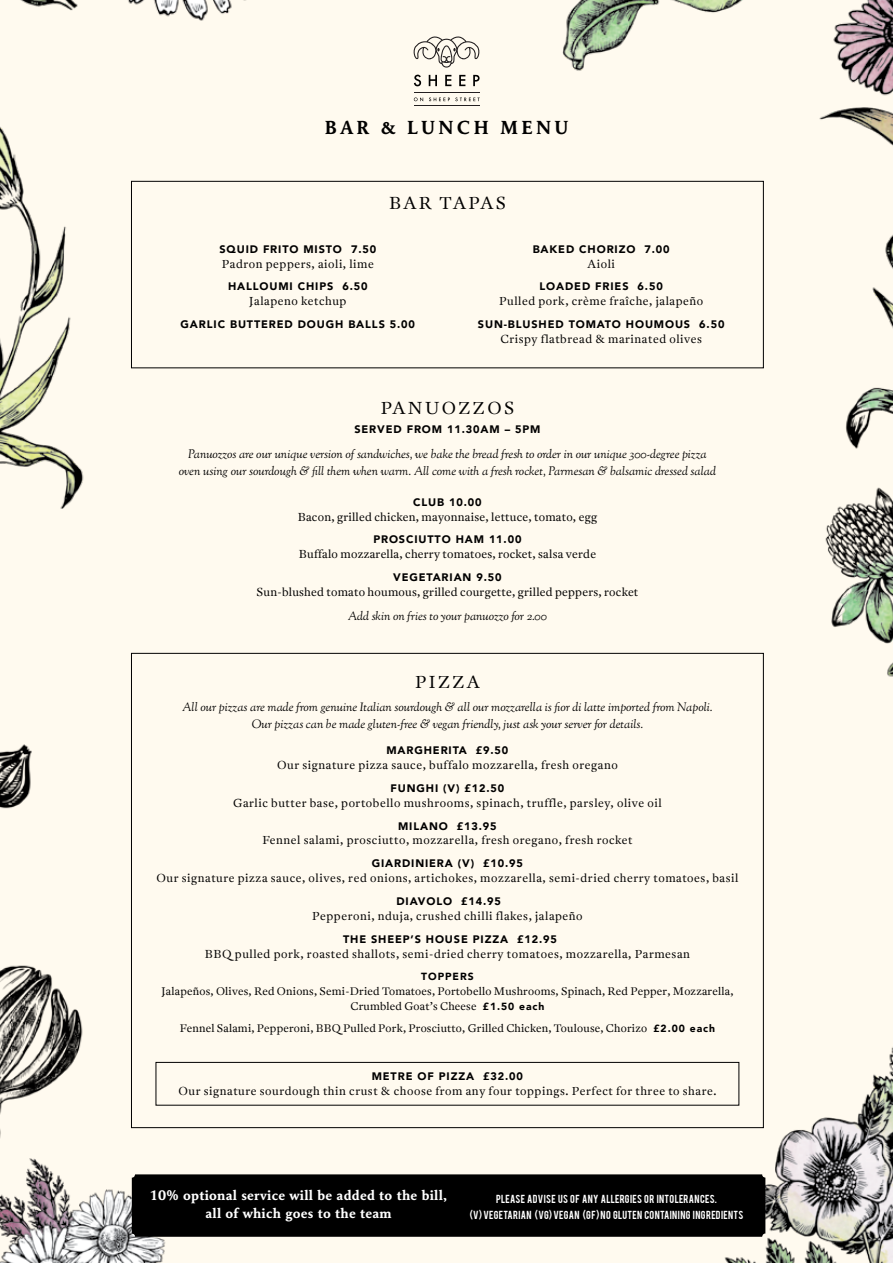
<style>
.page{position:relative;width:893px;height:1263px;background:#fffaef}
.page>*{position:absolute;margin:0;border:0;box-sizing:border-box;transform-origin:0 0}
.t1{font:700 18.9px "Maxime Std";letter-spacing:.18em;color:#000}
.t2{font:300 17.25px "Antwerp";letter-spacing:.14em;color:#000}
.t3{font:700 14.25px/18.1px "Maxime Std";letter-spacing:.02em;color:#fff;text-align:center}
.t4{font:italic 12.15px/17px "Goudy St M";letter-spacing:-.005em;color:#000;text-align:center}
.t5{font:300 11.55px "Antwerp";letter-spacing:.05em;color:#000}
.t6{font:300 11.55px "Antwerp";letter-spacing:.02em;color:#000}
.t7{font:900 10.95px "Avenir";letter-spacing:.08em;color:#000}
.t8{font:300 10.95px/15.1px "Antwerp";letter-spacing:.02em;color:#000;text-align:center}
.t9{font:900 10.35px "Avenir";letter-spacing:.09em;color:#000}
.t10{font:9.15px/15.5px "Bebas";letter-spacing:.04em;color:#fff;text-align:center}
.s1{font-family:"Avenir";font-weight:900;font-size:10.35px}
</style>
<div class="page">
<div style="left:132px;top:1174px;width:633px;height:63px;background:#000;border-radius:3px"></div>
<svg style="left:414px;top:75px;width:7px;height:11px"></svg>
<svg style="left:429px;top:75px;width:8px;height:11px"></svg>
<svg style="left:445px;top:75px;width:6px;height:11px"></svg>
<svg style="left:459px;top:75px;width:6px;height:11px"></svg>
<svg style="left:473px;top:75px;width:7px;height:11px"></svg>
<svg style="left:414px;top:97px;width:9px;height:4px"></svg>
<svg style="left:429px;top:98px;width:51px;height:3px"></svg>
<hr style="left:414px;top:92px;width:66px;height:1px;background:#231f20">
<hr style="left:414px;top:106px;width:66px;height:1px;background:#231f20">
<svg style="left:413px;top:36px;width:67px;height:32px"></svg>
<div style="left:131px;top:181px;width:633px;height:187px;border:1px solid #000"></div>
<div style="left:156px;top:1062px;width:583px;height:43px;border:1px solid #000"></div>
<h1 class="t1" style="left:325px;top:116px;width:245px">BAR &amp; LUNCH MENU</h1>
<h2 class="t2" style="left:389px;top:191px;width:118px">BAR TAPAS</h2>
<p class="t7" style="left:219px;top:240px;width:158px">SQUID FRITO MISTO 7.50</p>
<p class="t5" style="left:222px;top:256px;width:154px">Padron peppers, aioli, lime</p>
<p class="t7" style="left:228px;top:277px;width:141px">HALLOUMI CHIPS 6.50</p>
<p class="t5" style="left:249px;top:293px;width:99px">Jalapeno ketchup</p>
<p class="t7" style="left:181px;top:315px;width:236px">GARLIC BUTTERED DOUGH BALLS 5.00</p>
<p class="t7" style="left:533px;top:240px;width:138px">BAKED CHORIZO 7.00</p>
<p class="t5" style="left:587px;top:256px;width:29px">Aioli</p>
<p class="t7" style="left:540px;top:277px;width:125px">LOADED FRIES 6.50</p>
<p class="t5" style="left:499px;top:293px;width:206px">Pulled pork, crème fraîche, jalapeño</p>
<p class="t7" style="left:478px;top:315px;width:248px">SUN-BLUSHED TOMATO HOUMOUS 6.50</p>
<p class="t5" style="left:500px;top:331px;width:203px">Crispy flatbread &amp; marinated olives</p>
<h2 class="t2" style="left:381px;top:396px;width:135px">PANUOZZOS</h2>
<p class="t7" style="left:354px;top:420px;width:187px">SERVED FROM 11.30AM – 5PM</p>
<p class="t4" style="left:179px;top:447px;width:539px">Panuozzos are our unique version of sandwiches, we bake the bread fresh to order in our unique 300-degree pizza oven using our sourdough &amp; fill them when warm. All come with a fresh rocket, Parmesan &amp; balsamic dressed salad</p>
<p class="t7" style="left:413px;top:493px;width:70px">CLUB 10.00</p>
<p class="t6" style="left:298px;top:509px;width:301px">Bacon, grilled chicken, mayonnaise, lettuce, tomato, egg</p>
<p class="t7" style="left:373px;top:530px;width:150px">PROSCIUTTO HAM 11.00</p>
<p class="t6" style="left:299px;top:546px;width:299px">Buffalo mozzarella, cherry tomatoes, rocket, salsa verde</p>
<p class="t7" style="left:393px;top:568px;width:110px">VEGETARIAN 9.50</p>
<p class="t6" style="left:257px;top:584px;width:383px">Sun-blushed tomato houmous, grilled courgette, grilled peppers, rocket</p>
<p class="t4" style="left:348px;top:608px;width:200px">Add skin on fries to your panuozzo for 2.00</p>
<h2 class="t2" style="left:415px;top:670px;width:66px">PIZZA</h2>
<p class="t4" style="left:182px;top:700px;width:532px">All our pizzas are made from genuine Italian sourdough &amp; all our mozzarella is fior di latte imported from Napoli.<br>Our pizzas can be made gluten-free &amp; vegan friendly, just ask your server for details.</p>
<p class="t7" style="left:386px;top:741px;width:123px">MARGHERITA £9.50</p>
<p class="t5" style="left:277px;top:757px;width:342px">Our signature pizza sauce, buffalo mozzarella, fresh oregano</p>
<p class="t7" style="left:391px;top:779px;width:115px">FUNGHI (V) £12.50</p>
<p class="t5" style="left:233px;top:795px;width:430px">Garlic butter base, portobello mushrooms, spinach, truffle, parsley, olive oil</p>
<p class="t7" style="left:398px;top:816px;width:100px">MILANO £13.95</p>
<p class="t5" style="left:262px;top:832px;width:372px">Fennel salami, prosciutto, mozzarella, fresh oregano, fresh rocket</p>
<p class="t7" style="left:372px;top:854px;width:153px">GIARDINIERA (V) £10.95</p>
<p class="t5" style="left:156px;top:870px;width:584px">Our signature pizza sauce, olives, red onions, artichokes, mozzarella, semi-dried cherry tomatoes, basil</p>
<p class="t7" style="left:396px;top:891px;width:106px">DIAVOLO £14.95</p>
<p class="t5" style="left:312px;top:908px;width:272px">Pepperoni, nduja, crushed chilli flakes, jalapeño</p>
<p class="t7" style="left:343px;top:930px;width:215px">THE SHEEP’S HOUSE PIZZA £12.95</p>
<p class="t5" style="left:205px;top:946px;width:487px">BBQ pulled pork, roasted shallots, semi-dried cherry tomatoes, mozzarella, Parmesan</p>
<p class="t9" style="left:421px;top:967px;width:54px">TOPPERS</p>
<p class="t8" style="left:161px;top:983px;width:573px">Jalapeños, Olives, Red Onions, Semi-Dried Tomatoes, Portobello Mushrooms, Spinach, Red Pepper, Mozzarella,<br>Crumbled Goat’s Cheese <span class="s1">£1.50 each</span></p>
<p class="t8" style="left:180px;top:1020px;width:537px">Fennel Salami, Pepperoni, BBQ Pulled Pork, Prosciutto, Grilled Chicken, Toulouse, Chorizo <span class="s1">£2.00 each</span></p>
<p class="t7" style="left:372px;top:1067px;width:153px">METRE OF PIZZA £32.00</p>
<p class="t5" style="left:178px;top:1083px;width:540px">Our signature sourdough thin crust &amp; choose from any four toppings. Perfect for three to share.</p>
<p class="t3" style="left:150px;top:1186px;width:299px">10% optional service will be added to the bill, all of which goes to the team</p>
<p class="t10" style="left:470px;top:1191px;width:275px">PLEASE ADVISE US OF ANY ALLERGIES OR INTOLERANCES.<br>(V) VEGETARIAN (VG) VEGAN (GF) NO GLUTEN CONTAINING INGREDIENTS</p>
</div>
